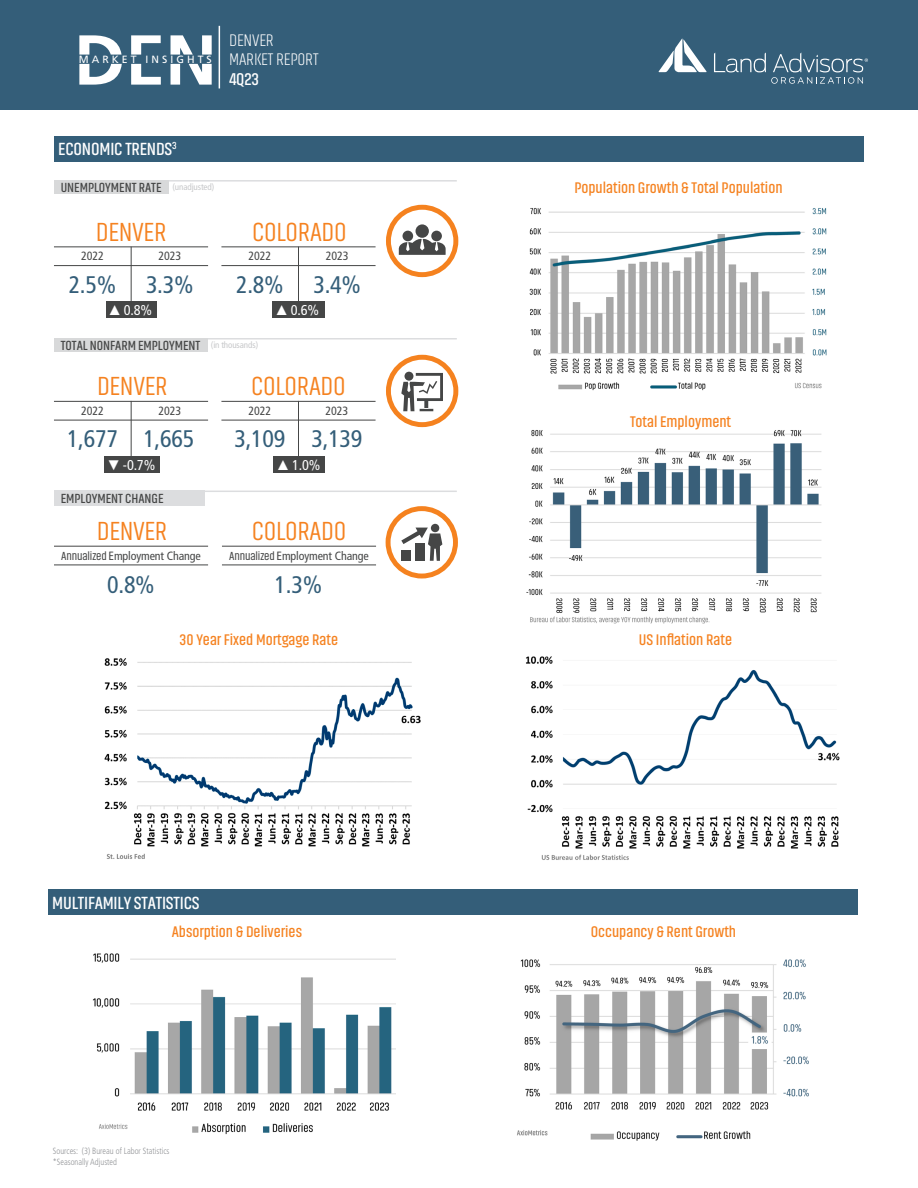
<style>
.page{position:relative;width:918px;height:1188px;background:#fff}
.page>*{position:absolute;margin:0;border:0;box-sizing:border-box;transform-origin:0 0}
.Body_Copy_Centered{font:300 27px "Akhand";letter-spacing:-.01em;color:#f58220}
.Body_Copy_Centered-2{font:condensed 24px "Frutiger LT Pro";letter-spacing:-.01em;color:#345e79}
.Body_Copy_01_Left{font:600 18px "Akhand";letter-spacing:-.01em;color:#fff}
.t1{font:200 17.4px "Akhand";letter-spacing:-.01em;color:#fff}
.t2{font:600 17.4px "Akhand";color:#fff}
.Body_Copy_Centered-3{font:600 15.75px "Akhand";color:#f58220}
.Stat_Rate_Indented_Centered{font:condensed 14.25px "Frutiger LT Pro";color:#fff}
.Subheadline_01_Left_Indented{font:600 13.5px "Akhand";color:#454646}
.Body_Copy_Centered-4{font:condensed 12px "Frutiger LT Pro";letter-spacing:-.01em;color:#454646}
.t3{font:10.5px "Frutiger LT Pro";letter-spacing:.29em;color:#fff}
.t4{font:300 condensed 9px "Frutiger LT Pro";color:#939598;scale:.93 1}
.t5{font:condensed 9px "Frutiger LT Pro";letter-spacing:-.01em;color:#c7c8ca}
.s1{font-family:"Arial Narrow";font-stretch:normal}
.s2{font-family:"Akhand";font-stretch:normal}
</style>
<div class="page">
<div style="left:0;top:0;width:918px;height:109px;background:#345e79"></div>
<svg style="left:714px;top:52px;width:154px;height:32px"></svg>
<svg style="left:659px;top:39px;width:48px;height:33px"></svg>
<hr style="left:219px;top:26px;width:1px;height:62px;background:#fff">
<div style="left:386px;top:205px;width:72px;height:72px;border:5px solid #f5821f;border-radius:50%"></div>
<svg style="left:399px;top:238px;width:47px;height:17px"></svg>
<div style="left:416px;top:224px;width:13px;height:14px;background:#454646;border-radius:50%"></div>
<div style="left:402px;top:231px;width:11px;height:10px;background:#454646;border-radius:50%"></div>
<div style="left:431px;top:231px;width:11px;height:10px;background:#454646;border-radius:50%"></div>
<div style="left:386px;top:506px;width:72px;height:73px;border:5px solid #f5821f;border-radius:50%"></div>
<svg style="left:401px;top:528px;width:41px;height:33px"></svg>
<div style="left:401px;top:550px;width:10px;height:11px;background:#454646"></div>
<div style="left:431px;top:524px;width:8px;height:8px;background:#454646;border-radius:50%"></div>
<div style="left:386px;top:355px;width:72px;height:72px;border:5px solid #f5821f;border-radius:50%"></div>
<svg style="left:401px;top:372px;width:42px;height:39px"></svg>
<svg style="left:79px;top:35px;width:133px;height:50px"></svg>
<hr style="left:54px;top:180px;width:403px;height:2px;background:#dcdddf">
<hr style="left:54px;top:338px;width:403px;height:2px;background:#dcdddf">
<hr style="left:54px;top:491px;width:403px;height:1px;background:#dcdddf">
<div style="left:54px;top:491px;width:151px;height:15px;background:#dcdddf"></div>
<hr style="left:54px;top:546px;width:154px;height:1px;background:#454646">
<hr style="left:54px;top:565px;width:154px;height:1px;background:#454646">
<hr style="left:222px;top:546px;width:154px;height:1px;background:#454646">
<hr style="left:222px;top:565px;width:154px;height:1px;background:#454646">
<img style="left:526px;top:430px;width:296px;height:194px">
<div style="left:106px;top:301px;width:51px;height:17px;background:#454646"></div>
<div style="left:272px;top:301px;width:52px;height:17px;background:#454646"></div>
<div style="left:54px;top:338px;width:153px;height:14px;background:#d8d9da"></div>
<div style="left:104px;top:456px;width:56px;height:17px;background:#454646"></div>
<div style="left:274px;top:456px;width:51px;height:17px;background:#454646"></div>
<img style="left:529px;top:208px;width:298px;height:183px">
<div style="left:54px;top:180px;width:115px;height:14px;background:#d8d9da"></div>
<div style="left:54px;top:136px;width:810px;height:26px;background:#345e79"></div>
<hr style="left:54px;top:420px;width:154px;height:1px;background:#454646">
<hr style="left:221px;top:420px;width:155px;height:1px;background:#454646">
<hr style="left:131px;top:401px;width:1px;height:55px;background:#454646">
<hr style="left:298px;top:401px;width:1px;height:55px;background:#454646">
<hr style="left:54px;top:401px;width:154px;height:1px;background:#454646">
<hr style="left:221px;top:401px;width:155px;height:1px;background:#454646">
<hr style="left:298px;top:247px;width:1px;height:55px;background:#454646">
<hr style="left:221px;top:246px;width:155px;height:1px;background:#454646">
<hr style="left:131px;top:247px;width:1px;height:55px;background:#454646">
<hr style="left:54px;top:246px;width:154px;height:1px;background:#454646">
<hr style="left:221px;top:265px;width:155px;height:1px;background:#454646">
<hr style="left:54px;top:265px;width:154px;height:1px;background:#454646">
<div style="left:48px;top:889px;width:810px;height:26px;background:#345e79"></div>
<img style="left:526px;top:656px;width:314px;height:204px">
<img style="left:104px;top:658px;width:317px;height:201px">
<img style="left:517px;top:959px;width:292px;height:182px">
<img style="left:93px;top:953px;width:302px;height:182px">
<p class="t3" style="left:79px;top:53px;width:135px">MARKET INSIGHTS</p>
<p class="t1" style="left:229px;top:31px;width:46px">DENVER</p>
<p class="t1" style="left:229px;top:51px;width:91px">MARKET REPORT</p>
<p class="t2" style="left:229px;top:70px;width:31px">4Q23</p>
<p class="Body_Copy_01_Left" style="left:58px;top:140px;width:120px">ECONOMIC TRENDS<sup>3</sup></p>
<p class="Subheadline_01_Left_Indented" style="left:61px;top:180px;width:102px">UNEMPLOYMENT RATE</p>
<p class="t5" style="left:172px;top:182px;width:43px">(unadjusted)</p>
<p class="Body_Copy_Centered" style="left:252px;top:218px;width:96px">COLORADO</p>
<p class="Body_Copy_Centered" style="left:96px;top:218px;width:72px">DENVER</p>
<p class="Body_Copy_Centered-2" style="left:69px;top:270px;width:49px">2.5%</p>
<p class="Body_Copy_Centered-4" style="left:81px;top:249px;width:24px">2022</p>
<p class="Body_Copy_Centered-4" style="left:158px;top:249px;width:24px">2023</p>
<p class="Body_Copy_Centered-4" style="left:249px;top:249px;width:24px">2022</p>
<p class="Body_Copy_Centered-4" style="left:326px;top:249px;width:24px">2023</p>
<p class="Body_Copy_Centered-2" style="left:146px;top:270px;width:49px">3.3%</p>
<p class="Body_Copy_Centered-2" style="left:236px;top:270px;width:49px">2.8%</p>
<p class="Body_Copy_Centered-2" style="left:313px;top:270px;width:49px">3.4%</p>
<p class="Stat_Rate_Indented_Centered" style="left:277px;top:302px;width:44px"><span class="s1">▲</span>0.6%</p>
<p class="Stat_Rate_Indented_Centered" style="left:110px;top:302px;width:44px"><span class="s1">▲</span>0.8%</p>
<p class="Subheadline_01_Left_Indented" style="left:61px;top:338px;width:141px">TOTAL NONFARM EMPLOYMENT</p>
<p class="t5" style="left:211px;top:340px;width:49px">(in thousands)</p>
<p class="Body_Copy_Centered" style="left:251px;top:372px;width:96px">COLORADO</p>
<p class="Body_Copy_Centered-2" style="left:235px;top:425px;width:52px">3,109</p>
<p class="Body_Copy_Centered" style="left:97px;top:372px;width:72px">DENVER</p>
<p class="Body_Copy_Centered-2" style="left:67px;top:425px;width:52px">1,677</p>
<p class="Body_Copy_Centered-2" style="left:312px;top:425px;width:52px">3,139</p>
<p class="Body_Copy_Centered-4" style="left:81px;top:403px;width:24px">2022</p>
<p class="Body_Copy_Centered-4" style="left:158px;top:403px;width:24px">2023</p>
<p class="Body_Copy_Centered-4" style="left:249px;top:403px;width:24px">2022</p>
<p class="Body_Copy_Centered-4" style="left:326px;top:403px;width:24px">2023</p>
<p class="Body_Copy_Centered-2" style="left:143px;top:425px;width:52px">1,665</p>
<p class="Stat_Rate_Indented_Centered" style="left:109px;top:456px;width:48px"><span class="s1">▼</span>-0.7%</p>
<p class="Stat_Rate_Indented_Centered" style="left:278px;top:456px;width:44px"><span class="s1">▲</span>1.0%</p>
<p class="Subheadline_01_Left_Indented" style="left:61px;top:492px;width:104px">EMPLOYMENT CHANGE</p>
<p class="Body_Copy_Centered" style="left:97px;top:517px;width:72px">DENVER</p>
<p class="Body_Copy_Centered" style="left:252px;top:518px;width:96px">COLORADO</p>
<p class="Body_Copy_Centered-2" style="left:275px;top:571px;width:49px">1.3%</p>
<p class="Body_Copy_Centered-4" style="left:61px;top:548px;width:141px"><span class="s2">Annualized</span> Employment Change</p>
<p class="Body_Copy_Centered-4" style="left:229px;top:548px;width:141px"><span class="s2">Annualized</span> Employment Change</p>
<p class="Body_Copy_Centered-2" style="left:107px;top:571px;width:49px">0.8%</p>
<p class="Body_Copy_Centered-3" style="left:574px;top:180px;width:210px">Population Growth &amp; Total Population</p>
<p class="Body_Copy_Centered-3" style="left:630px;top:413px;width:103px">Total Employment</p>
<p class="Body_Copy_Centered-3" style="left:180px;top:631px;width:160px">30 Year Fixed Mortgage Rate</p>
<p class="Body_Copy_Centered-3" style="left:639px;top:631px;width:95px">US Inflation Rate</p>
<p class="Body_Copy_01_Left" style="left:52px;top:893px;width:149px">MULTIFAMILY STATISTICS</p>
<p class="Body_Copy_Centered-3" style="left:172px;top:924px;width:132px">Absorption &amp; Deliveries</p>
<p class="Body_Copy_Centered-3" style="left:591px;top:924px;width:147px">Occupancy &amp; Rent Growth</p>
<p class="t4" style="left:53px;top:1146px;width:127px">Sources: (3) Bureau of Labor Statistics</p>
<p class="t4" style="left:53px;top:1157px;width:71px">*Seasonally Adjusted</p>
</div>
